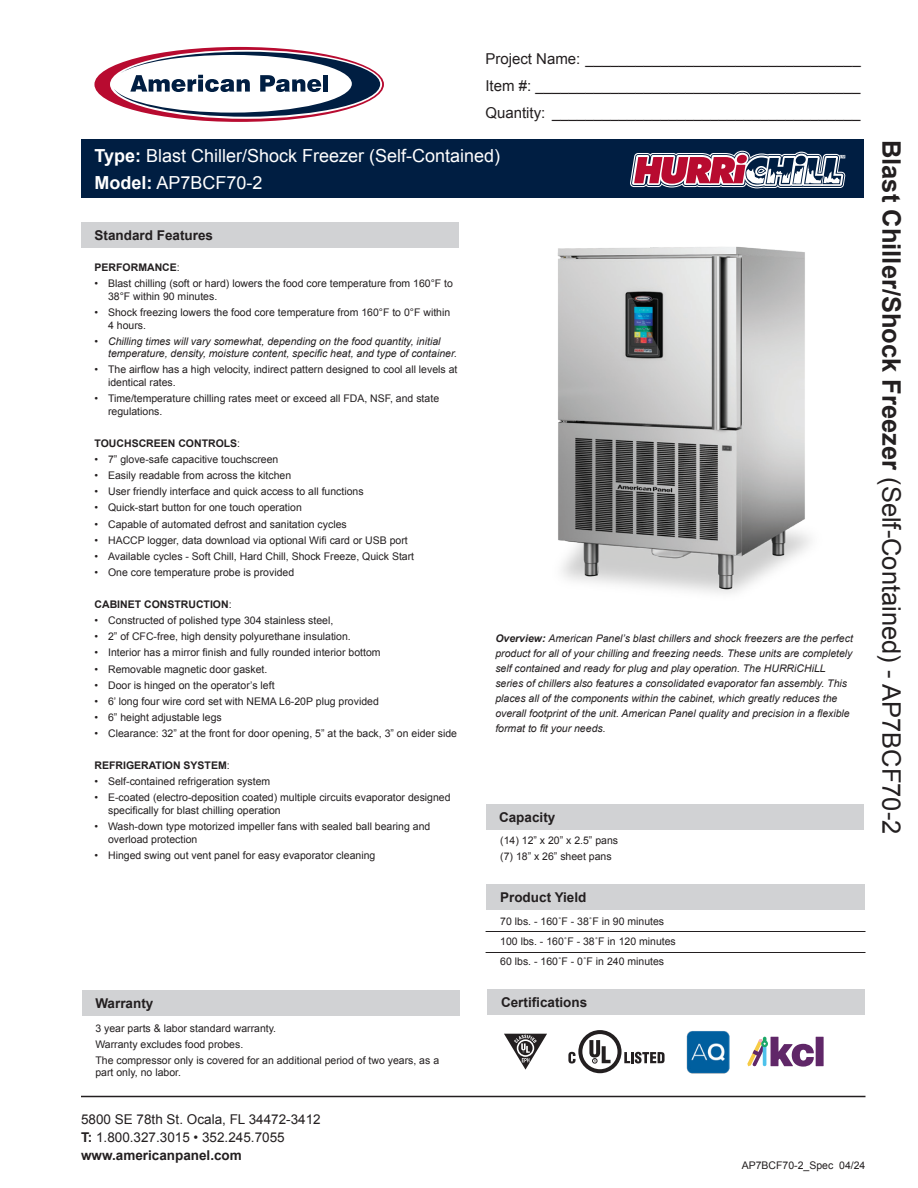
<style>
.page{position:relative;width:918px;height:1188px;background:#fff}
.page>*{position:absolute;margin:0;border:0;box-sizing:border-box;transform-origin:0 0}
.t1{font:25.5px "Arial";color:#231f20}
.t2{font:18px "Arial";color:#fff}
.t3{font:15px "Arial";color:#231f20}
.t4{font:700 13.5px "Arial";color:#231f20}
.t5{font:13.5px "Arial";color:#231f20}
.t6{font:10.5px/12.6px "Arial";color:#231f20}
.t7{font:italic 10.5px/15px "Arial";color:#231f20}
.t8{font:700 10.5px "Arial";color:#231f20}
.s1{font-weight:700}
.s2{font-weight:400}
</style>
<div class="page">
<div style="left:81px;top:140px;width:783px;height:58px;background:#001e42"></div>
<div style="left:488px;top:990px;width:378px;height:25px;background:#d1d2d4"></div>
<div style="left:81px;top:223px;width:378px;height:25px;background:#d1d2d4"></div>
<div style="left:486px;top:804px;width:378px;height:25px;background:#d1d2d4"></div>
<div style="left:487px;top:884px;width:378px;height:25px;background:#d1d2d4"></div>
<div style="left:82px;top:990px;width:378px;height:26px;background:#d1d2d4"></div>
<svg style="left:94px;top:47px;width:290px;height:75px"></svg>
<div style="left:323px;top:75px;width:5px;height:17px;background:#001e42"></div>
<img style="left:557px;top:246px;width:254px;height:348px">
<hr style="left:81px;top:1096px;width:785px;height:1px;background:#231f20">
<hr style="left:486px;top:931px;width:380px;height:1px;background:#231f20">
<hr style="left:486px;top:952px;width:380px;height:1px;background:#231f20">
<svg style="left:504px;top:1034px;width:43px;height:36px"></svg>
<svg style="left:624px;top:1052px;width:41px;height:12px"></svg>
<svg style="left:578px;top:1030px;width:44px;height:43px"></svg>
<div style="left:582px;top:1034px;width:36px;height:35px;background:#fff;border-radius:50%"></div>
<svg style="left:589px;top:1040px;width:22px;height:23px"></svg>
<svg style="left:568px;top:1052px;width:8px;height:12px"></svg>
<img style="left:686px;top:1031px;width:43px;height:42px">
<div style="left:816px;top:1037px;width:8px;height:29px;background:#602768"></div>
<svg style="left:747px;top:1037px;width:67px;height:30px"></svg>
<svg style="left:630px;top:151px;width:215px;height:37px"></svg>
<p class="t3" style="left:485px;top:49px;width:377px">Project Name: _________________________________</p>
<p class="t3" style="left:485px;top:76px;width:377px">Item #: _______________________________________</p>
<p class="t3" style="left:485px;top:103px;width:377px">Quantity: _____________________________________</p>
<p class="t2" style="left:94px;top:144px;width:407px"><span class="s1">Type:</span> Blast Chiller/Shock Freezer (Self-Contained)</p>
<p class="t2" style="left:94px;top:171px;width:170px"><span class="s1">Model:</span> AP7BCF70-2</p>
<p class="t4" style="left:95px;top:227px;width:120px">Standard Features</p>
<p class="t8" style="left:95px;top:261px;width:87px">PERFORMANCE<span class="s2">:</span></p>
<p class="t6" style="left:108px;top:277px;width:346px;text-indent:-13px">• Blast chilling (soft or hard) lowers the food core temperature from 160°F to<br>38°F within 90 minutes.</p>
<p class="t6" style="left:108px;top:306px;width:344px;text-indent:-13px">• Shock freezing lowers the food core temperature from 160°F to 0°F within<br>4 hours.</p>
<p class="t7" style="left:108px;top:335px;width:351px;line-height:12.6px;text-indent:-13px">• Chilling times will vary somewhat, depending on the food quantity, initial temperature, density, moisture content, specific heat, and type of container.</p>
<p class="t6" style="left:108px;top:364px;width:351px;text-indent:-13px">• The airflow has a high velocity, indirect pattern designed to cool all levels at identical rates.</p>
<p class="t6" style="left:108px;top:392px;width:333px;text-indent:-13px">• Time/temperature chilling rates meet or exceed all FDA, NSF, and state regulations.</p>
<p class="t8" style="left:95px;top:436px;width:147px">TOUCHSCREEN CONTROLS<span class="s2">:</span></p>
<p class="t6" style="left:95px;top:453px;width:185px">• 7” glove-safe capacitive touchscreen</p>
<p class="t6" style="left:95px;top:469px;width:198px">• Easily readable from across the kitchen</p>
<p class="t6" style="left:95px;top:485px;width:271px">• User friendly interface and quick access to all functions</p>
<p class="t6" style="left:95px;top:502px;width:209px">• Quick-start button for one touch operation</p>
<p class="t6" style="left:95px;top:518px;width:254px">• Capable of automated defrost and sanitation cycles</p>
<p class="t6" style="left:95px;top:534px;width:315px">• HACCP logger, data download via optional Wifi card or USB port</p>
<p class="t6" style="left:95px;top:550px;width:321px">• Available cycles - Soft Chill, Hard Chill, Shock Freeze, Quick Start</p>
<p class="t6" style="left:95px;top:566px;width:201px">• One core temperature probe is provided</p>
<p class="t8" style="left:95px;top:597px;width:139px">CABINET CONSTRUCTION<span class="s2">:</span></p>
<p class="t6" style="left:95px;top:614px;width:240px">• Constructed of polished type 304 stainless steel,</p>
<p class="t6" style="left:95px;top:630px;width:258px">• 2” of CFC-free, high density polyurethane insulation.</p>
<p class="t6" style="left:95px;top:647px;width:288px">• Interior has a mirror finish and fully rounded interior bottom</p>
<p class="t6" style="left:95px;top:663px;width:174px">• Removable magnetic door gasket.</p>
<p class="t6" style="left:95px;top:679px;width:182px">• Door is hinged on the operator’s left</p>
<p class="t6" style="left:95px;top:695px;width:286px">• 6’ long four wire cord set with NEMA L6-20P plug provided</p>
<p class="t6" style="left:95px;top:711px;width:129px">• 6” height adjustable legs</p>
<p class="t6" style="left:95px;top:727px;width:364px">• Clearance: 32” at the front for door opening, 5” at the back, 3” on eider side</p>
<p class="t8" style="left:95px;top:759px;width:137px">REFRIGERATION SYSTEM<span class="s2">:</span></p>
<p class="t6" style="left:95px;top:775px;width:177px">• Self-contained refrigeration system</p>
<p class="t6" style="left:108px;top:792px;width:344px;text-indent:-13px">• E-coated (electro-deposition coated) multiple circuits evaporator designed specifically for blast chilling operation</p>
<p class="t6" style="left:108px;top:820px;width:324px;text-indent:-13px">• Wash-down type motorized impeller fans with sealed ball bearing and overload protection</p>
<p class="t6" style="left:95px;top:849px;width:282px">• Hinged swing out vent panel for easy evaporator cleaning</p>
<p class="t4" style="left:95px;top:994px;width:60px">Warranty</p>
<p class="t6" style="left:95px;top:1022px;width:182px">3 year parts &amp; labor standard warranty.</p>
<p class="t6" style="left:95px;top:1038px;width:149px">Warranty excludes food probes.</p>
<p class="t6" style="left:95px;top:1054px;width:345px">The compressor only is covered for an additional period of two years, as a part only, no labor.</p>
<p class="t7" style="left:495px;top:631px;width:359px"><span class="s1">Overview:</span> American Panel’s blast chillers and shock freezers are the perfect product for all of your chilling and freezing needs. These units are completely self contained and ready for plug and play operation. The HURRiCHiLL series of chillers also features a consolidated evaporator fan assembly. This places all of the components within the cabinet, which greatly reduces the overall footprint of the unit. American Panel quality and precision in a flexible format to fit your needs.</p>
<p class="t4" style="left:499px;top:808px;width:58px">Capacity</p>
<p class="t6" style="left:500px;top:834px;width:119px">(14) 12” x 20” x 2.5” pans</p>
<p class="t6" style="left:500px;top:850px;width:113px">(7) 18” x 26” sheet pans</p>
<p class="t4" style="left:500px;top:888px;width:88px">Product Yield</p>
<p class="t6" style="left:500px;top:915px;width:165px">70 lbs. - 160˚F - 38˚F in 90 minutes</p>
<p class="t6" style="left:500px;top:935px;width:177px">100 lbs. - 160˚F - 38˚F in 120 minutes</p>
<p class="t6" style="left:500px;top:955px;width:165px">60 lbs. - 160˚F - 0˚F in 240 minutes</p>
<p class="t4" style="left:501px;top:994px;width:88px">Certifications</p>
<p class="t1" style="left:908px;top:140px;width:696px;rotate:90deg"><span class="s1">Blast Chiller/Shock Freezer</span> (Self-Contained) - AP7BCF70-2</p>
<p class="t5" style="left:81px;top:1111px;width:241px">5800 SE 78th St. Ocala, FL 34472-3412</p>
<p class="t5" style="left:81px;top:1129px;width:205px"><span class="s1">T:</span> 1.800.327.3015 • 352.245.7055</p>
<p class="t4" style="left:81px;top:1147px;width:162px">www.americanpanel.com</p>
<p class="t6" style="left:742px;top:1159px;width:125px">AP7BCF70-2_Spec 04/24</p>
</div>
